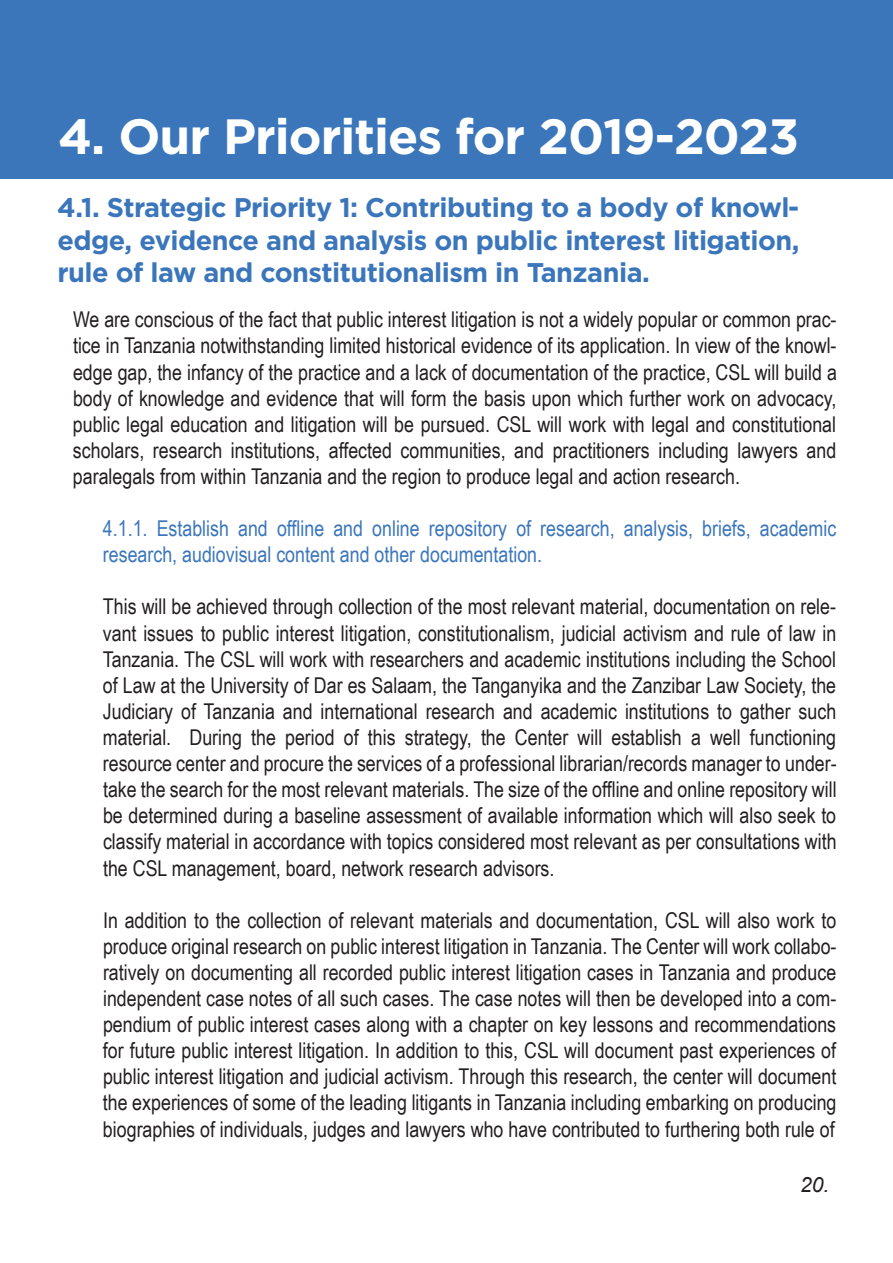
<style>
.page{position:relative;width:893px;height:1263px;background:#fff}
.page>*{position:absolute;margin:0;border:0;box-sizing:border-box;transform-origin:0 0}
.t1{font:700 49.5px "Gotham";letter-spacing:-.02em;color:#fff}
.t2{font:700 27px/32.4px "Gotham";letter-spacing:-.02em;color:#3b76bb;text-align:justify}
.t3{font:21.75px/26.1px "Arial Narrow";color:#231f20;text-align:justify}
.t4{font:21.75px/26.1px "Arial Narrow";color:#3b76bb}
.t5{font:italic 21px "Arial";color:#231f20}
</style>
<div class="page">
<div style="left:0;top:0;width:893px;height:179px;background:#3b76bb"></div>
<h1 class="t1" style="left:58px;top:108px;width:743px">4. Our Priorities for 2019-2023</h1>
<p class="t2" style="left:57px;top:191px;width:744px">4.1. Strategic Priority 1: Contributing to a body of knowl&shy;edge, evidence and analysis on public interest litigation, rule of law and constitutionalism in Tanzania.</p>
<p class="t3" style="left:73px;top:306px;width:765px">We are conscious of the fact that public interest litigation is not a widely popular or common prac&shy;tice in Tanzania notwithstanding limited historical evidence of its application. In view of the knowl&shy;edge gap, the infancy of the practice and a lack of documentation of the practice, CSL will build a body of knowledge and evidence that will form the basis upon which further work on advocacy, public legal education and litigation will be pursued. CSL will work with legal and constitutional scholars, research institutions, affected communities, and practitioners including lawyers and paralegals from within Tanzania and the region to produce legal and action research.</p>
<p class="t4" style="left:103px;top:515px;width:735px">4.1.1. Establish and offline and online repository of research, analysis, briefs, academic research, audiovisual content and other documentation.</p>
<p class="t3" style="left:103px;top:593px;width:735px">This will be achieved through collection of the most relevant material, documentation on rele&shy;vant issues to public interest litigation, constitutionalism, judicial activism and rule of law in Tanzania. The CSL will work with researchers and academic institutions including the School of Law at the University of Dar es Salaam, the Tanganyika and the Zanzibar Law Society, the Judiciary of Tanzania and international research and academic institutions to gather such material. During the period of this strategy, the Center will establish a well functioning resource center and procure the services of a professional librarian/records manager to under&shy;take the search for the most relevant materials. The size of the offline and online repository will be determined during a baseline assessment of available information which will also seek to classify material in accordance with topics considered most relevant as per consultations with the CSL management, board, network research advisors.</p>
<p class="t3" style="left:103px;top:906px;width:735px">In addition to the collection of relevant materials and documentation, CSL will also work to produce original research on public interest litigation in Tanzania. The Center will work collabo&shy;ratively on documenting all recorded public interest litigation cases in Tanzania and produce independent case notes of all such cases. The case notes will then be developed into a com&shy;pendium of public interest cases along with a chapter on key lessons and recommendations for future public interest litigation. In addition to this, CSL will document past experiences of public interest litigation and judicial activism. Through this research, the center will document the experiences of some of the leading litigants in Tanzania including embarking on producing biographies of individuals, judges and lawyers who have contributed to furthering both rule of</p>
<p class="t5" style="left:800px;top:1171px;width:31px">20.</p>
</div>
